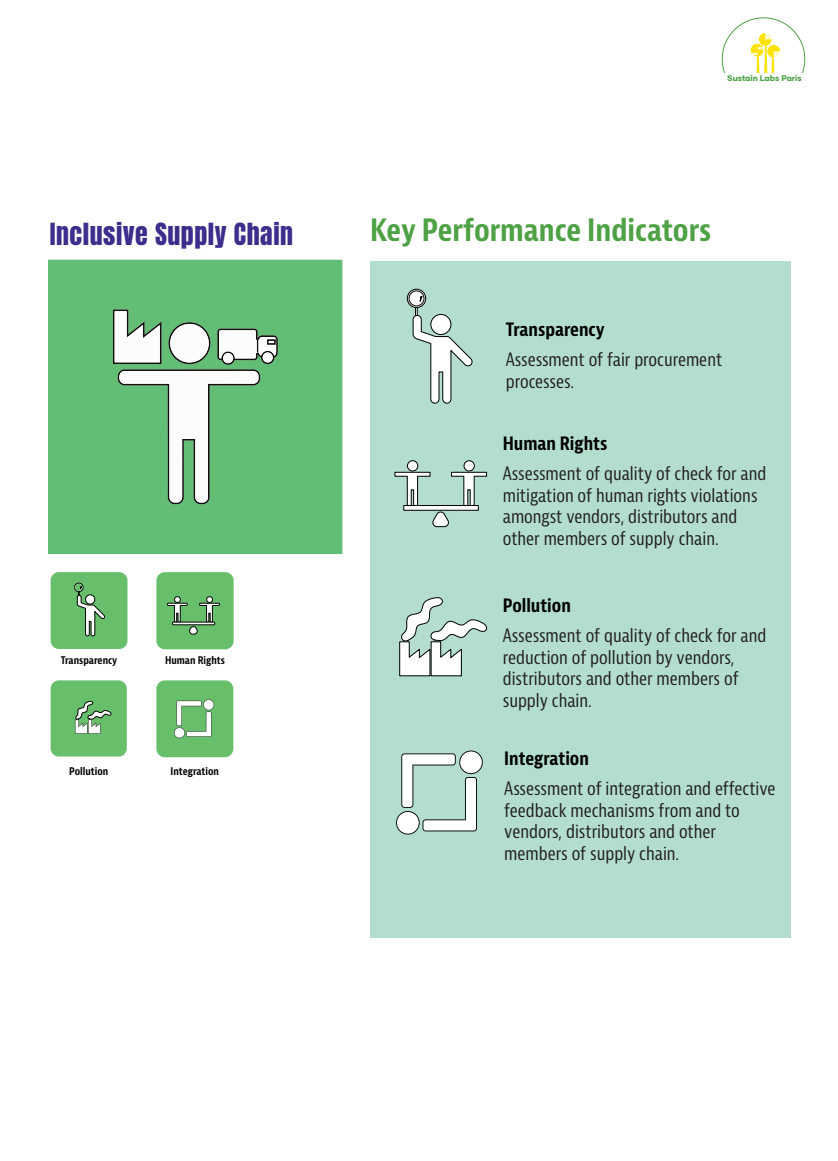
<style>
.page{position:relative;width:838px;height:1161px;background:#fff}
.page>*{position:absolute;margin:0;border:0;box-sizing:border-box;transform-origin:0 0}
.t1{font:700 condensed 30px "Bernina Sans";color:#4ea145}
.t2{font:25.95px "Anton";letter-spacing:.02em;color:#3b2e8c}
.t3{font:condensed 18px/21.6px "Bernina Sans";color:#231f20}
.t4{font:700 condensed 18px "Bernina Sans";color:#000001}
.t5{font:700 condensed 10.35px "Bernina Sans";color:#050504}
.t6{font:800 8.25px "Gilmer";color:#4da145}
</style>
<div class="page">
<svg style="left:722px;top:18px;width:83px;height:55px"></svg>
<div style="left:51px;top:572px;width:76px;height:77px;background:#67bf6b;border-radius:8px"></div>
<div style="left:74px;top:583px;width:9px;height:9px;border:1px solid #050504;border-radius:50%"></div>
<svg style="left:77px;top:586px;width:28px;height:50px"></svg>
<div style="left:156px;top:572px;width:78px;height:77px;background:#67bf6b;border-radius:8px"></div>
<div style="left:174px;top:596px;width:7px;height:7px;border:1px solid #050504;border-radius:50%"></div>
<div style="left:206px;top:596px;width:7px;height:7px;border:1px solid #050504;border-radius:50%"></div>
<svg style="left:167px;top:597px;width:53px;height:37px"></svg>
<div style="left:51px;top:680px;width:76px;height:76px;background:#67bf6b;border-radius:8px"></div>
<svg style="left:75px;top:701px;width:36px;height:33px"></svg>
<div style="left:156px;top:680px;width:77px;height:77px;background:#67bf6b;border-radius:8px"></div>
<svg style="left:174px;top:699px;width:40px;height:39px"></svg>
<div style="left:370px;top:262px;width:420px;height:675px;background:#b3dece"></div>
<svg style="left:407px;top:289px;width:19px;height:19px"></svg>
<div style="left:407px;top:289px;width:19px;height:19px;border:1px solid #000001;border-radius:50%"></div>
<svg style="left:409px;top:291px;width:15px;height:15px"></svg>
<div style="left:408px;top:290px;width:16px;height:16px;border:1px solid #000001;border-radius:50%"></div>
<svg style="left:412px;top:296px;width:61px;height:108px"></svg>
<div style="left:407px;top:461px;width:11px;height:10px;background:#fff;border-radius:50%"></div>
<div style="left:407px;top:460px;width:11px;height:11px;border:1px solid #000001;border-radius:50%"></div>
<div style="left:464px;top:461px;width:10px;height:10px;background:#fff;border-radius:50%"></div>
<div style="left:463px;top:460px;width:12px;height:11px;border:1px solid #000001;border-radius:50%"></div>
<svg style="left:394px;top:471px;width:93px;height:56px"></svg>
<svg style="left:399px;top:597px;width:88px;height:79px"></svg>
<svg style="left:396px;top:750px;width:87px;height:84px"></svg>
<div style="left:48px;top:259px;width:295px;height:295px;background:#63be75"></div>
<svg style="left:113px;top:309px;width:165px;height:195px"></svg>
<p class="t6" style="left:727px;top:73px;width:76px">Sustain Labs Paris</p>
<h2 class="t2" style="left:50px;top:221px;width:245px">Inclusive Supply Chain</h2>
<h1 class="t1" style="left:370px;top:212px;width:343px">Key Performance Indicators</h1>
<p class="t4" style="left:506px;top:319px;width:100px">Transparency</p>
<p class="t3" style="left:506px;top:349px;width:218px">Assessment of fair procurement processes.</p>
<p class="t4" style="left:503px;top:433px;width:106px">Human Rights</p>
<p class="t3" style="left:503px;top:463px;width:265px">Assessment of quality of check for and mitigation of human rights violations amongst vendors, distributors and other members of supply chain.</p>
<p class="t5" style="left:61px;top:654px;width:58px">Transparency</p>
<p class="t5" style="left:165px;top:654px;width:61px">Human Rights</p>
<p class="t5" style="left:69px;top:764px;width:40px">Pollution</p>
<p class="t5" style="left:171px;top:764px;width:50px">Integration</p>
<p class="t4" style="left:503px;top:595px;width:70px">Pollution</p>
<p class="t3" style="left:503px;top:625px;width:265px">Assessment of quality of check for and reduction of pollution by vendors, distributors and other members of supply chain.</p>
<p class="t4" style="left:504px;top:748px;width:86px">Integration</p>
<p class="t3" style="left:504px;top:778px;width:273px">Assessment of integration and effective feedback mechanisms from and to vendors, distributors and other members of supply chain.</p>
</div>
